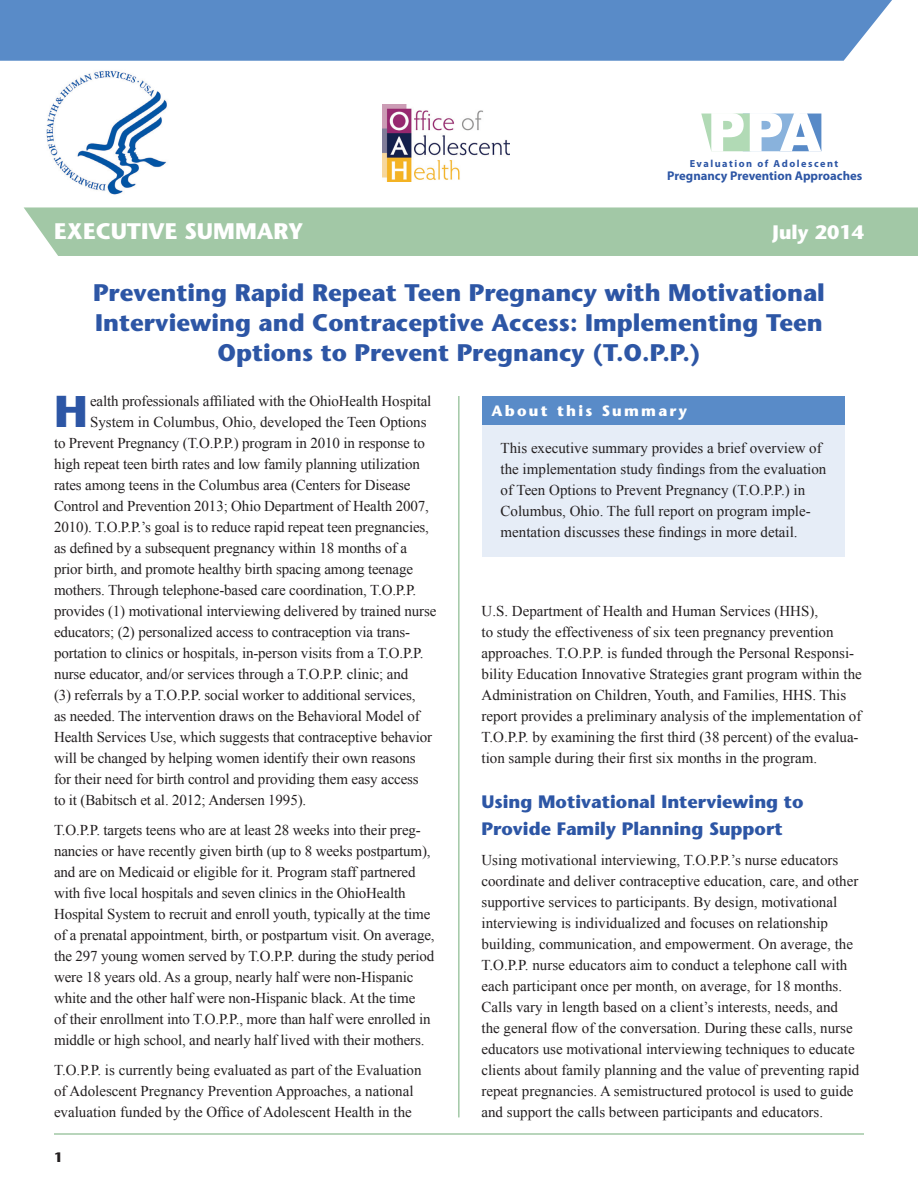
<style>
.page{position:relative;width:918px;height:1188px;background:#fff}
.page>*{position:absolute;margin:0;border:0;box-sizing:border-box;transform-origin:0 0}
.t1{font:900 53.7px "Arial";color:#fff}
.t2{font:700 44.55px "Stone Sans Std";color:#2d56a5}
.t3{font:700 24px/30px "Stone Sans Std";color:#2d56a5;text-align:center}
.t4{font:700 22.5px "Stone Sans Std";color:#fff}
.t5{font:700 19.5px "Stone Sans Std";color:#fff}
.t6{font:700 18px/27px "Stone Sans Std";color:#2d56a5}
.t7{font:15px/21px "Times New Roman";letter-spacing:-.01em;color:#231f20}
.t8{font:700 15px "Stone Sans Std";letter-spacing:.15em;color:#fff}
.t9{font:700 13.5px "Stone Sans Std";color:#231f20}
.t10{font:700 12.75px "Myriad Pro";color:#2d56a5}
.t11{font:700 10.2px "Myriad Pro";letter-spacing:.15em;color:#2d56a5}
</style>
<div class="page">
<div style="left:24px;top:207px;width:894px;height:49px;background:#a2c8a6"></div>
<div style="left:0;top:0;width:892px;height:61px;background:#598bc8"></div>
<hr style="left:54px;top:1133px;width:810px;height:2px;background:#a2c8a6">
<hr style="left:458px;top:396px;width:2px;height:721px;background:#a2c8a6">
<svg style="left:701px;top:114px;width:120px;height:37px;background:#92bbca"></svg>
<img style="left:46px;top:70px;width:121px;height:125px">
<img style="left:383px;top:105px;width:126px;height:76px">
<div style="left:483px;top:396px;width:362px;height:29px;background:#598bc8"></div>
<div style="left:483px;top:425px;width:362px;height:131px;background:#e6edf7"></div>
<p class="t1" style="left:707px;top:93px;width:115px">PPA</p>
<p class="t10" style="left:667px;top:168px;width:197px">Pregnancy Prevention Approaches</p>
<p class="t11" style="left:690px;top:157px;width:150px">Evaluation of Adolescent</p>
<p class="t4" style="left:54px;top:218px;width:251px">EXECUTIVE SUMMARY</p>
<p class="t5" style="left:773px;top:220px;width:93px">July 2014</p>
<h1 class="t3" style="left:93px;top:278px;width:733px">Preventing Rapid Repeat Teen Pregnancy with Motivational<br>Interviewing and Contraceptive Access: Implementing Teen<br>Options to Prevent Pregnancy (T.O.P.P.)</h1>
<p class="t2" style="left:54px;top:385px;width:35px">H</p>
<p class="t7" style="left:90px;top:391px;width:343px">ealth professionals affiliated with the OhioHealth Hospital</p>
<p class="t8" style="left:492px;top:402px;width:197px">About this Summar y</p>
<p class="t7" style="left:501px;top:438px;width:327px">This executive summary provides a brief overview of the implementation study findings from the evaluation of Teen Options to Prevent Pregnancy (T.O.P.P.) in Columbus, Ohio. The full report on program imple&shy;mentation discusses these findings in more detail.</p>
<p class="t7" style="left:90px;top:412px;width:338px">System in Columbus, Ohio, developed the Teen Options</p>
<p class="t7" style="left:54px;top:433px;width:372px">to Prevent Pregnancy (T.O.P.P.) program in 2010 in response to</p>
<p class="t7" style="left:54px;top:454px;width:367px">high repeat teen birth rates and low family planning utilization</p>
<p class="t7" style="left:54px;top:475px;width:358px">rates among teens in the Columbus area (Centers for Disease</p>
<p class="t7" style="left:54px;top:496px;width:376px">Control and Prevention 2013; Ohio Department of Health 2007,</p>
<p class="t7" style="left:54px;top:517px;width:377px">2010). T.O.P.P.’s goal is to reduce rapid repeat teen pregnancies,</p>
<p class="t7" style="left:54px;top:538px;width:355px">as defined by a subsequent pregnancy within 18 months of a</p>
<p class="t7" style="left:54px;top:559px;width:361px">prior birth, and promote healthy birth spacing among teenage</p>
<p class="t7" style="left:54px;top:580px;width:364px">mothers. Through telephone-based care coordination, T.O.P.P.</p>
<p class="t7" style="left:54px;top:601px;width:384px">provides (1) motivational interviewing delivered by trained nurse</p>
<p class="t7" style="left:54px;top:622px;width:358px">educators; (2) personalized access to contraception via trans-</p>
<p class="t7" style="left:54px;top:643px;width:371px">portation to clinics or hospitals, in-person visits from a T.O.P.P.</p>
<p class="t7" style="left:54px;top:664px;width:356px">nurse educator, and/or services through a T.O.P.P. clinic; and</p>
<p class="t7" style="left:54px;top:685px;width:363px">(3) referrals by a T.O.P.P. social worker to additional services,</p>
<p class="t7" style="left:54px;top:706px;width:367px">as needed. The intervention draws on the Behavioral Model of</p>
<p class="t7" style="left:54px;top:727px;width:380px">Health Services Use, which suggests that contraceptive behavior</p>
<p class="t7" style="left:54px;top:748px;width:363px">will be changed by helping women identify their own reasons</p>
<p class="t7" style="left:54px;top:769px;width:366px">for their need for birth control and providing them easy access</p>
<p class="t7" style="left:54px;top:790px;width:254px">to it (Babitsch et al. 2012; Andersen 1995).</p>
<p class="t7" style="left:54px;top:820px;width:368px">T.O.P.P. targets teens who are at least 28 weeks into their preg-</p>
<p class="t7" style="left:54px;top:841px;width:382px">nancies or have recently given birth (up to 8 weeks postpartum), and are on Medicaid or eligible for it. Program staff partnered with five local hospitals and seven clinics in the OhioHealth Hospital System to recruit and enroll youth, typically at the time of a prenatal appointment, birth, or postpartum visit. On average, the 297 young women served by T.O.P.P. during the study period were 18 years old. As a group, nearly half were non-Hispanic white and the other half were non-Hispanic black. At the time<br>of their enrollment into T.O.P.P., more than half were enrolled in middle or high school, and nearly half lived with their mothers.</p>
<p class="t7" style="left:54px;top:1060px;width:369px">T.O.P.P. is currently being evaluated as part of the Evaluation</p>
<p class="t7" style="left:54px;top:1081px;width:361px">of Adolescent Pregnancy Prevention Approaches, a national evaluation funded by the Office of Adolescent Health in the</p>
<p class="t7" style="left:482px;top:600px;width:382px">U.S. Department of Health and Human Services (HHS),<br>to study the effectiveness of six teen pregnancy prevention approaches. T.O.P.P. is funded through the Personal Responsi&shy;bility Education Innovative Strategies grant program within the Administration on Children, Youth, and Families, HHS. This report provides a preliminary analysis of the implementation of</p>
<p class="t7" style="left:482px;top:726px;width:379px">T.O.P.P. by examining the first third (38 percent) of the evalua&shy;tion sample during their first six months in the program.</p>
<h2 class="t6" style="left:482px;top:788px;width:324px">Using Motivational Interviewing to<br>Provide Family Planning Support</h2>
<p class="t7" style="left:482px;top:849px;width:378px">Using motivational interviewing, T.O.P.P.’s nurse educators coordinate and deliver contraceptive education, care, and other supportive services to participants. By design, motivational interviewing is individualized and focuses on relationship building, communication, and empowerment. On average, the</p>
<p class="t7" style="left:482px;top:954px;width:379px">T.O.P.P. nurse educators aim to conduct a telephone call with each participant once per month, on average, for 18 months.<br>Calls vary in length based on a client’s interests, needs, and the general flow of the conversation. During these calls, nurse educators use motivational interviewing techniques to educate clients about family planning and the value of preventing rapid repeat pregnancies. A semistructured protocol is used to guide and support the calls between participants and educators.</p>
<p class="t9" style="left:54px;top:1149px;width:10px">1</p>
</div>
